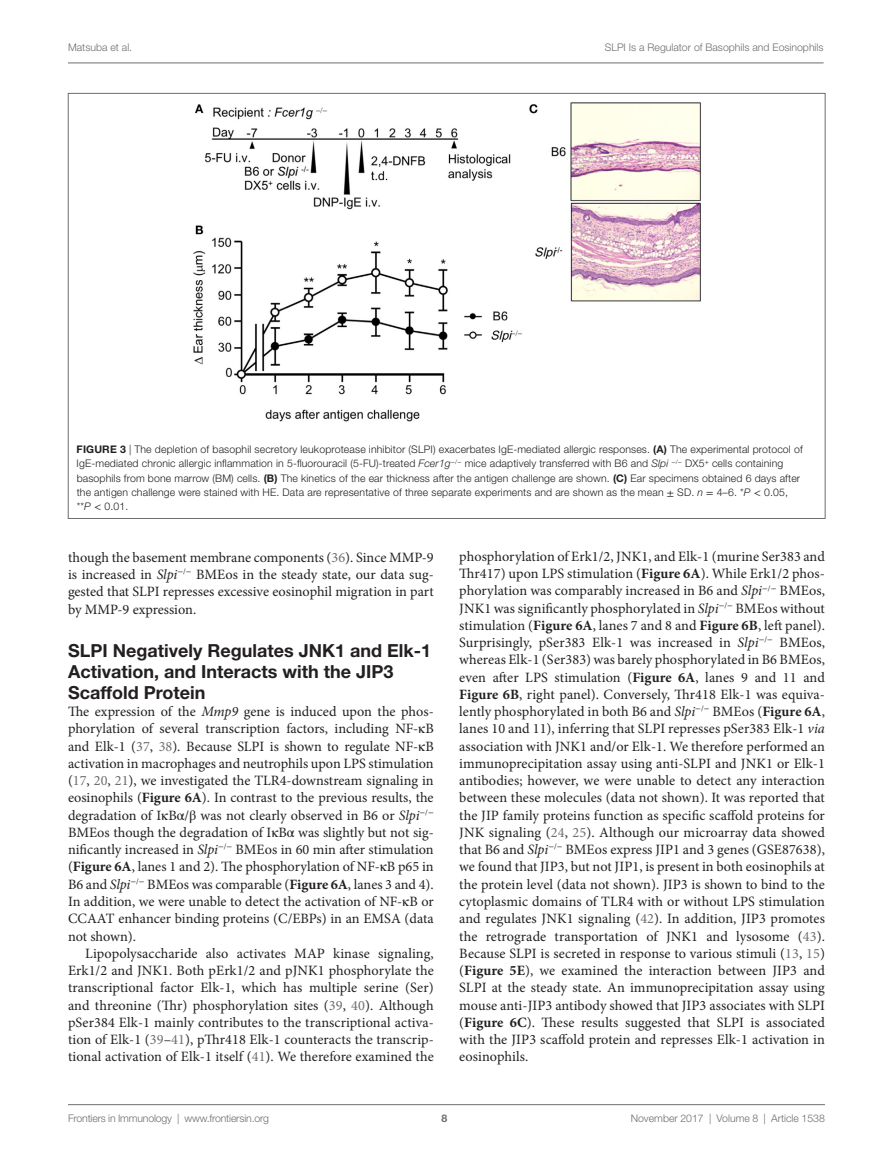
<style>
.page{position:relative;width:893px;height:1170px;background:#fff}
.page>*{position:absolute;margin:0;border:0;box-sizing:border-box;transform-origin:0 0}
.t1{font:700 18px/21px "Helvetica Neue LT Std";color:#231f20}
.t2{font:14.25px/17.2px "Minion Pro";color:#231f20;text-align:justify}
.t3{font:300 10.5px/14.2px "Helvetica Neue LT Std";letter-spacing:.015em;color:#231f20}
.t4{font:300 10.5px "Helvetica Neue LT Std";color:#6c6d70}
.t5{font:700 10.5px "Helvetica Neue LT Std";color:#6c6d70}
.s1{font-weight:700}
.s2{font-style:italic}
.s3{font-family:"STIX General";font-weight:400}
.s4{color:#6c6d70}
.s5{font-family:"STIX General"}
</style>
<div class="page">
<img style="left:193px;top:102px;width:508px;height:320px">
<hr style="left:68px;top:63px;width:756px;height:1px;background:#6c6d70">
<hr style="left:68px;top:1104px;width:757px;height:1px;background:#6c6d70">
<p class="t4" style="left:68px;top:41px;width:66px">Matsuba et al.</p>
<p class="t4" style="left:605px;top:41px;width:220px">SLPI Is a Regulator of Basophils and Eosinophils</p>
<p class="t3" style="left:77px;top:442px;width:728px"><span class="s1">Figure 3</span> | The depletion of basophil secretory leukoprotease inhibitor (SLPI) exacerbates IgE-mediated allergic responses. <span class="s1">(A)</span> The experimental protocol of IgE-mediated chronic allergic inflammation in 5-fluorouracil (5-FU)-treated <span class="s2">Fcer1g</span><sup>−</sup><sup>/</sup><sup>−</sup> mice adaptively transferred with B6 and <span class="s2">Slpi</span> <sup>−</sup><sup>/</sup><sup>−</sup> DX5<sup>+</sup> cells containing basophils from bone marrow (BM) cells. <span class="s1">(B)</span> The kinetics of the ear thickness after the antigen challenge are shown. <span class="s1">(C)</span> Ear specimens obtained 6 days after the antigen challenge were stained with HE. Data are representative of three separate experiments and are shown as the mean <span class="s3">±</span> SD. <span class="s2">n</span> <span class="s3">=</span> 4–6. *<span class="s2">P</span> <span class="s3">&lt;</span> 0.05, **<span class="s2">P</span> <span class="s3">&lt;</span> 0.01.</p>
<p class="t2" style="left:68px;top:548px;width:367px">though the basement membrane components (<span class="s4">36</span>). Since MMP-9 is increased in <span class="s2">Slpi</span><sup>−</sup><sup>/</sup><sup>−</sup> BMEos in the steady state, our data sug&shy;gested that SLPI represses excessive eosinophil migration in part by MMP-9 expression.</p>
<p class="t1" style="left:68px;top:639px;width:364px">SLPI Negatively Regulates JNK1 and Elk-1<br>Activation, and Interacts with the JIP3<br>Scaffold Protein</p>
<p class="t2" style="left:68px;top:703px;width:367px">The expression of the <span class="s2">Mmp9</span> gene is induced upon the phos&shy;phorylation of several transcription factors, including NF-<span class="s5">κ</span>B and Elk-1 (<span class="s4">37</span>, <span class="s4">38</span>). Because SLPI is shown to regulate NF-<span class="s5">κ</span>B activation in macrophages and neutrophils upon LPS stimulation (<span class="s4">17</span>, <span class="s4">20</span>, <span class="s4">21</span>), we investigated the TLR4-downstream signaling in eosinophils (<span class="s1">Figure 6A</span>). In contrast to the previous results, the degradation of I<span class="s5">κ</span>B<span class="s5">α</span>/<span class="s5">β</span> was not clearly observed in B6 or <span class="s2">Slpi</span><sup>−</sup><sup>/</sup><sup>− </sup>BMEos though the degradation of I<span class="s5">κ</span>B<span class="s5">α</span> was slightly but not sig&shy;nificantly increased in <span class="s2">Slpi</span><sup>−</sup><sup>/</sup><sup>−</sup> BMEos in 60 min after stimulation (<span class="s1">Figure 6A</span>, lanes 1 and 2). The phosphorylation of NF-<span class="s5">κ</span>B p65 in B6 and <span class="s2">Slpi</span><sup>−</sup><sup>/</sup><sup>−</sup> BMEos was comparable (<span class="s1">Figure 6A</span>, lanes 3 and 4).<br>In addition, we were unable to detect the activation of NF-<span class="s5">κ</span>B or CCAAT enhancer binding proteins (C/EBPs) in an EMSA (data not shown).</p>
<p class="t2" style="left:68px;top:944px;width:367px;text-indent:17px">Lipopolysaccharide also activates MAP kinase signaling, Erk1/2 and JNK1. Both pErk1/2 and pJNK1 phosphorylate the transcriptional factor Elk-1, which has multiple serine (Ser) and threonine (Thr) phosphorylation sites (<span class="s4">39</span>, <span class="s4">40</span>). Although pSer384 Elk-1 mainly contributes to the transcriptional activa&shy;tion of Elk-1 (<span class="s4">39</span>–<span class="s4">41</span>), pThr418 Elk-1 counteracts the transcrip&shy;tional activation of Elk-1 itself (<span class="s4">41</span>). We therefore examined the</p>
<p class="t2" style="left:459px;top:547px;width:367px">phosphorylation of Erk1/2, JNK1, and Elk-1 (murine Ser383 and Thr417) upon LPS stimulation (<span class="s1">Figure 6A</span>). While Erk1/2 phos&shy;phorylation was comparably increased in B6 and <span class="s2">Slpi</span><sup>−</sup><sup>/</sup><sup>−</sup> BMEos, JNK1 was significantly phosphorylated in <span class="s2">Slpi</span><sup>−</sup><sup>/</sup><sup>−</sup> BMEos without stimulation (<span class="s1">Figure 6A</span>, lanes 7 and 8 and <span class="s1">Figure 6B</span>, left panel).<br>Surprisingly, pSer383 Elk-1 was increased in <span class="s2">Slpi</span><sup>−</sup><sup>/</sup><sup>−</sup> BMEos, whereas Elk-1 (Ser383) was barely phosphorylated in B6 BMEos, even after LPS stimulation (<span class="s1">Figure 6A</span>, lanes 9 and 11 and <span class="s1">Figure 6B</span>, right panel). Conversely, Thr418 Elk-1 was equiva&shy;lently phosphorylated in both B6 and <span class="s2">Slpi</span><sup>−</sup><sup>/</sup><sup>−</sup> BMEos (<span class="s1">Figure 6A</span>, lanes 10 and 11), inferring that SLPI represses pSer383 Elk-1 <span class="s2">via </span>association with JNK1 and/or Elk-1. We therefore performed an immunoprecipitation assay using anti-SLPI and JNK1 or Elk-1 antibodies; however, we were unable to detect any interaction between these molecules (data not shown). It was reported that the JIP family proteins function as specific scaffold proteins for JNK signaling (<span class="s4">24</span>, <span class="s4">25</span>). Although our microarray data showed that B6 and <span class="s2">Slpi</span><sup>−</sup><sup>/</sup><sup>−</sup> BMEos express JIP1 and 3 genes (GSE87638), we found that JIP3, but not JIP1, is present in both eosinophils at the protein level (data not shown). JIP3 is shown to bind to the cytoplasmic domains of TLR4 with or without LPS stimulation and regulates JNK1 signaling (<span class="s4">42</span>). In addition, JIP3 promotes the retrograde transportation of JNK1 and lysosome (<span class="s4">43</span>).<br>Because SLPI is secreted in response to various stimuli (<span class="s4">13</span>, <span class="s4">15</span>) (<span class="s1">Figure 5E</span>), we examined the interaction between JIP3 and SLPI at the steady state. An immunoprecipitation assay using mouse anti-JIP3 antibody showed that JIP3 associates with SLPI (<span class="s1">Figure 6C</span>). These results suggested that SLPI is associated with the JIP3 scaffold protein and represses Elk-1 activation in eosinophils.</p>
<p class="t4" style="left:68px;top:1111px;width:203px">Frontiers in Immunology | www.frontiersin.org</p>
<p class="t4" style="left:631px;top:1111px;width:196px">November 2017 | Volume 8 | Article 1538</p>
<p class="t5" style="left:441px;top:1111px;width:7px">8</p>
</div>
